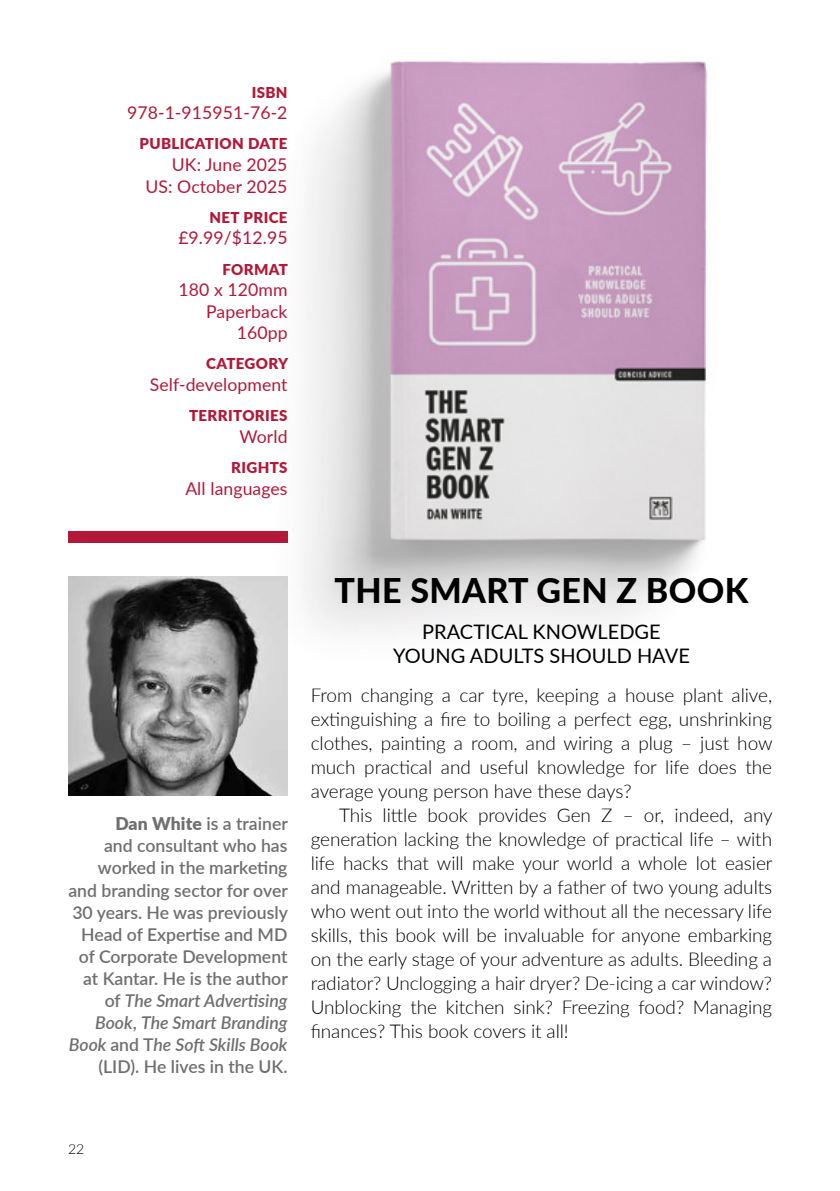
<style>
.page{position:relative;width:840px;height:1191px;background:#fff}
.page>*{position:absolute;margin:0;border:0;box-sizing:border-box;transform-origin:0 0}
.t1{font:800 34px "Lato";letter-spacing:.01em;color:#000}
.t2{font:20px/24px "Lato";color:#000;text-align:center}
.t3{font:300 19px/24px "Lato";letter-spacing:-.005em;color:#000;text-align:justify}
.t4{font:600 17.6px/22px "Lato";color:#706f6f;text-align:right}
.t5{font:17.6px/21.6px "Lato";letter-spacing:.005em;color:#b31838;text-align:right}
.t6{font:900 15px "Lato";letter-spacing:.025em;color:#b31838}
.t7{font:300 14px "Lato";color:#000}
.s1{font-weight:900}
.s2{font-style:italic}
</style>
<div class="page">
<img style="left:222px;top:61px;width:486px;height:665px">
<div style="left:68px;top:531px;width:219px;height:11px;background:#b31838"></div>
<img style="left:68px;top:576px;width:219px;height:219px">
<p class="t6" style="left:251px;top:81px;width:37px">ISBN</p>
<p class="t5" style="left:127px;top:101px;width:162px">978-1-915951-76-2</p>
<p class="t6" style="left:139px;top:133px;width:149px">PUBLICATION DATE</p>
<p class="t5" style="left:145px;top:153px;width:143px">UK: June 2025<br>US: October 2025</p>
<p class="t6" style="left:209px;top:206px;width:79px">NET PRICE</p>
<p class="t5" style="left:178px;top:226px;width:111px">£9.99/$12.95</p>
<p class="t6" style="left:222px;top:258px;width:67px">FORMAT</p>
<p class="t5" style="left:178px;top:278px;width:110px">180 x 120mm<br>Paperback<br>160pp</p>
<p class="t6" style="left:206px;top:353px;width:83px">CATEGORY</p>
<p class="t5" style="left:150px;top:373px;width:139px">Self-development</p>
<p class="t6" style="left:189px;top:404px;width:100px">TERRITORIES</p>
<p class="t5" style="left:239px;top:425px;width:49px">World</p>
<p class="t6" style="left:231px;top:456px;width:58px">RIGHTS</p>
<p class="t5" style="left:185px;top:476px;width:104px">All languages</p>
<p class="t4" style="left:68px;top:812px;width:221px"><span class="s1">Dan White</span> is a trainer<br>and consultant who has worked in the marketing and branding sector for over<br>30 years. He was previously<br>Head of Expertise and MD of Corporate Development at Kantar. He is the author of <span class="s2">The Smart Advertising<br>Book</span>, <span class="s2">The Smart Branding<br>Book</span> and T<span class="s2">he Soft Skills Book </span>(LID). He lives in the UK.</p>
<h1 class="t1" style="left:334px;top:566px;width:415px">THE SMART GEN Z BOOK</h1>
<p class="t2" style="left:393px;top:618px;width:298px">PRACTICAL KNOWLEDGE<br>YOUNG ADULTS SHOULD HAVE</p>
<p class="t3" style="left:310px;top:682px;width:463px">From changing a car tyre, keeping a house plant alive, extinguishing a fire to boiling a perfect egg, unshrinking clothes, painting a room, and wiring a plug – just how much practical and useful knowledge for life does the average young person have these days?</p>
<p class="t3" style="left:310px;top:802px;width:463px;text-indent:28px">This little book provides Gen Z – or, indeed, any generation lacking the knowledge of practical life – with life hacks that will make your world a whole lot easier and manageable. Written by a father of two young adults who went out into the world without all the necessary life skills, this book will be invaluable for anyone embarking on the early stage of your adventure as adults. Bleeding a radiator? Unclogging a hair dryer? De-icing a car window?<br>Unblocking the kitchen sink? Freezing food? Managing finances? This book covers it all!</p>
<p class="t7" style="left:68px;top:1139px;width:18px">22</p>
</div>
